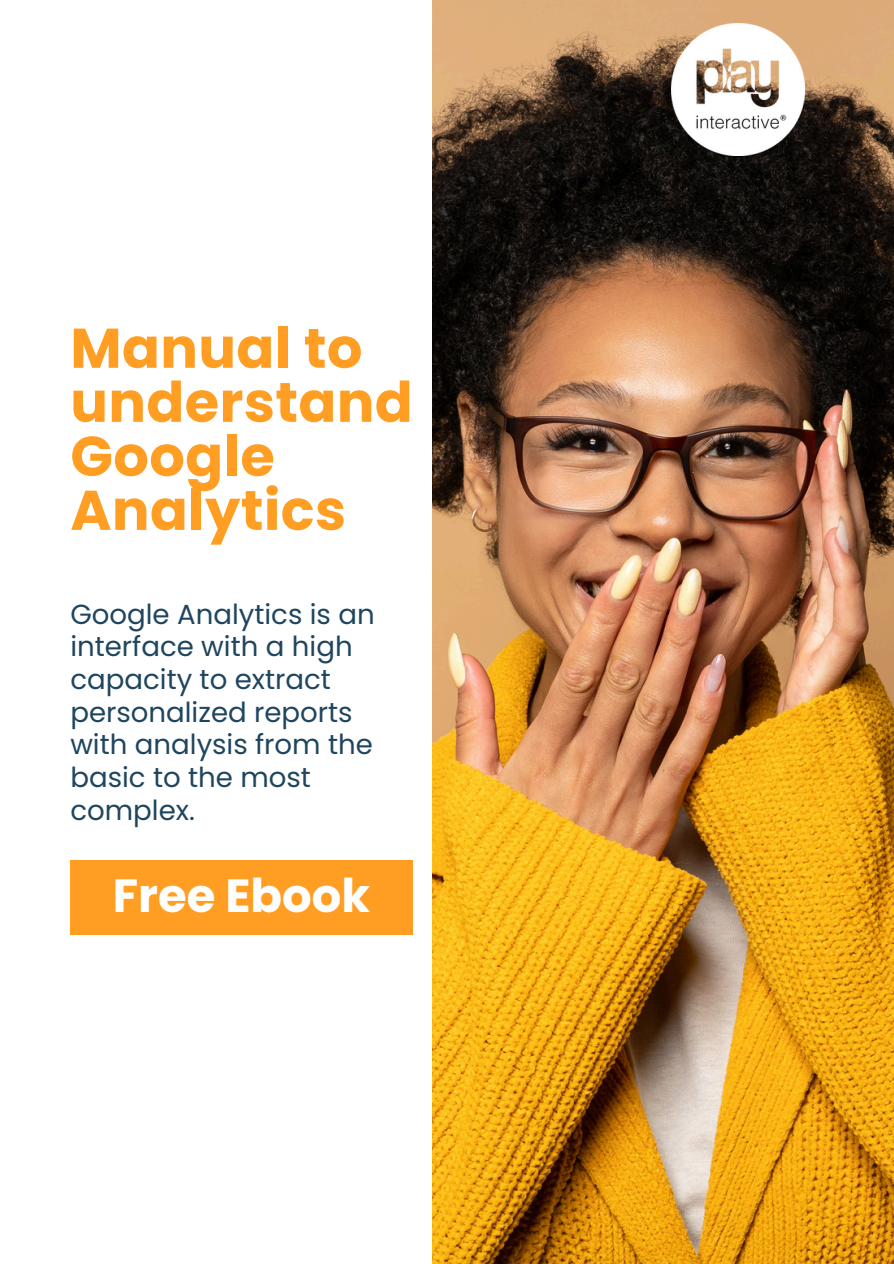
<style>
.page{position:relative;width:894px;height:1264px;background:#fff}
.page>*{position:absolute;margin:0;border:0;box-sizing:border-box;transform-origin:0 0}
.t1{font:700 55.8px/54px "Poppins";letter-spacing:.005em;color:#ff9e22}
.t2{font:700 46.5px "Poppins";color:#fff}
.t3{font:27.6px/32.7px "Poppins";color:#1f465e}
</style>
<div class="page">
<img style="left:432px;top:0;width:461px;height:1263px">
<div style="left:70px;top:860px;width:342px;height:74px;background:#ff9e22"></div>
<img style="left:671px;top:23px;width:133px;height:133px">
<h1 class="t1" style="left:70px;top:321px;width:344px">Manual to understand<br>Google<br>Analytics</h1>
<p class="t3" style="left:70px;top:597px;width:306px">Google Analytics is an interface with a high capacity to extract personalized reports with analysis from the basic to the most complex.</p>
<h2 class="t2" style="left:113px;top:863px;width:259px">Free Ebook</h2>
</div>
